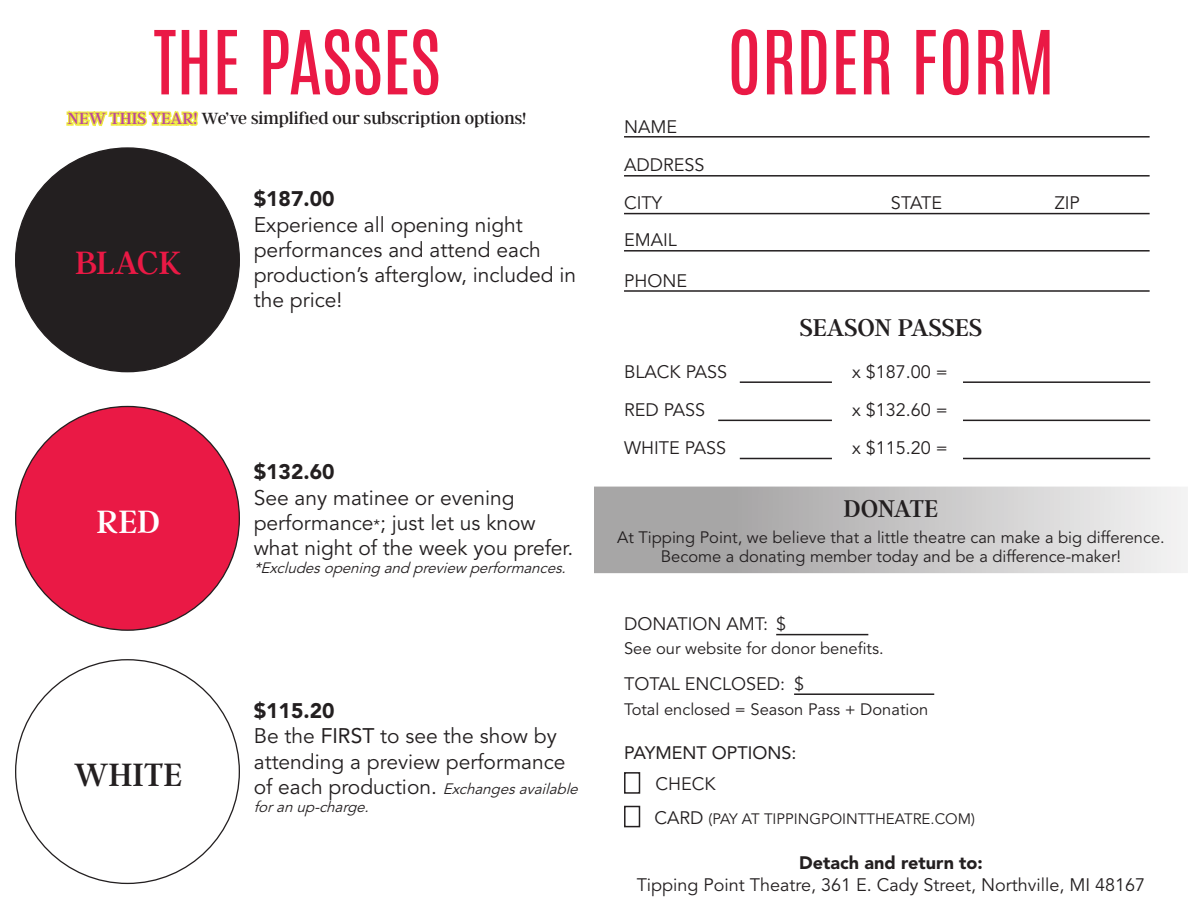
<style>
.page{position:relative;width:1188px;height:918px;background:#fff}
.page>*{position:absolute;margin:0;border:0;box-sizing:border-box;transform-origin:0 0}
.t1{font:75px "Antonio";color:#ea1945}
.t2{font:36px "Argent CF";letter-spacing:-.015em;color:#ea1945}
.t3{font:36px "Argent CF";color:#231f20}
.t4{font:36px "Argent CF";color:#fff}
.t5{font:27px "Argent CF";letter-spacing:-.01em;color:#231f20}
.t6{font:21px/25.2px "Avenir LT Std";color:#231f20}
.t7{font:900 21px "Avenir LT Std";color:#231f20}
.t8{font:18px "Avenir LT Std";color:#231f20}
.t9{font:18px "Argent CF";color:#231f20}
.t10{font:900 18px "Avenir LT Std";color:#231f20}
.t11{font:18px "Avenir LT Std";color:#231f20}
.t12{font:16.5px/19.8px "Avenir LT Std";color:#231f20;text-align:center}
.t13{font:italic 15px/18px "Avenir LT Std";color:#231f20}
.t14{font:15px "Avenir LT Std";color:#231f20}
.s1{color:#ba499b}
.s2{font-size:15px}
.s3{font-weight:900}
.s4{font-style:inherit}
.s5{font-style:normal;font-size:21px}
.s6{font-size:18px}
</style>
<div class="page">
<svg style="left:594px;top:487px;width:594px;height:86px;background:#c4c3c3"></svg>
<hr style="left:624px;top:136px;width:526px;height:2px;background:#231f20">
<hr style="left:624px;top:175px;width:526px;height:2px;background:#231f20">
<hr style="left:624px;top:213px;width:526px;height:1px;background:#231f20">
<hr style="left:624px;top:250px;width:526px;height:2px;background:#231f20">
<hr style="left:624px;top:290px;width:526px;height:2px;background:#231f20">
<hr style="left:740px;top:381px;width:92px;height:2px;background:#231f20">
<hr style="left:963px;top:381px;width:187px;height:2px;background:#231f20">
<hr style="left:718px;top:420px;width:114px;height:1px;background:#231f20">
<hr style="left:963px;top:420px;width:187px;height:1px;background:#231f20">
<hr style="left:740px;top:458px;width:92px;height:1px;background:#231f20">
<hr style="left:963px;top:458px;width:187px;height:1px;background:#231f20">
<div style="left:624px;top:772px;width:16px;height:22px;border:2px solid #231f20"></div>
<div style="left:624px;top:806px;width:16px;height:21px;border:2px solid #231f20"></div>
<hr style="left:776px;top:634px;width:92px;height:1px;background:#231f20">
<hr style="left:794px;top:693px;width:140px;height:2px;background:#231f20">
<div style="left:16px;top:148px;width:223px;height:224px;background:#231f20;border-radius:50%"></div>
<div style="left:16px;top:406px;width:223px;height:224px;background:#ea1945;border-radius:50%"></div>
<svg style="left:66px;top:110px;width:133px;height:17px"></svg>
<h1 class="t1" style="left:153px;top:9px;width:289px">THE PASSES</h1>
<p class="t9" style="left:68px;top:109px;width:460px"><span class="s1">NEW THIS YEAR!</span> We’ve simplified our subscription options!</p>
<h2 class="t2" style="left:75px;top:244px;width:108px">BLACK</h2>
<h2 class="t4" style="left:97px;top:502px;width:65px">RED</h2>
<h2 class="t3" style="left:74px;top:756px;width:110px">WHITE</h2>
<p class="t7" style="left:254px;top:186px;width:82px">$187.00</p>
<p class="t6" style="left:254px;top:212px;width:324px">Experience all opening night performances and attend each production’s afterglow, included in the price!</p>
<p class="t7" style="left:254px;top:459px;width:82px">$132.60</p>
<p class="t6" style="left:254px;top:485px;width:321px">See any matinee or evening performance<span class="s2">*</span>; just let us know what night of the week you prefer.</p>
<p class="t13" style="left:254px;top:559px;width:318px">*Excludesopening and preview performances.</p>
<p class="t6" style="left:254px;top:699px;width:313px"><span class="s3">$115.20<br></span>Be the <span class="s4">FIRST</span> to see the show by attending a preview performance</p>
<p class="t13" style="left:254px;top:780px;width:330px"><span class="s5">o f e a c h p ro d u ct i o n .</span> Exchangesavailable foranup-charge.</p>
<p class="t8" style="left:624px;top:117px;width:55px">NAME</p>
<p class="t8" style="left:624px;top:154px;width:82px">ADDRESS</p>
<p class="t8" style="left:624px;top:192px;width:40px">CITY</p>
<p class="t8" style="left:624px;top:230px;width:54px">EMAIL</p>
<p class="t8" style="left:624px;top:270px;width:65px">PHONE</p>
<h1 class="t1" style="left:727px;top:9px;width:329px">ORDER FORM</h1>
<p class="t8" style="left:891px;top:192px;width:53px">STATE</p>
<p class="t8" style="left:1055px;top:192px;width:27px">ZIP</p>
<p class="t5" style="left:800px;top:313px;width:184px">SEASON PASSES</p>
<p class="t8" style="left:624px;top:361px;width:105px">BLACK PASS</p>
<p class="t8" style="left:852px;top:361px;width:97px">x $187.00 =</p>
<p class="t8" style="left:624px;top:399px;width:83px">RED PASS</p>
<p class="t8" style="left:852px;top:399px;width:97px">x $132.60 =</p>
<p class="t8" style="left:624px;top:437px;width:104px">WHITE PASS</p>
<p class="t8" style="left:852px;top:437px;width:97px">x $115.20 =</p>
<p class="t5" style="left:843px;top:494px;width:97px">DONATE</p>
<p class="t12" style="left:617px;top:527px;width:549px">At Tipping Point, we believe that a little theatre can make a big difference.<br>Become a donating member today and be a difference-maker!</p>
<p class="t8" style="left:624px;top:613px;width:164px">DONATION AMT: $</p>
<p class="t12" style="left:624px;top:639px;width:261px">See our website for donor benefits.</p>
<p class="t8" style="left:624px;top:674px;width:182px">TOTAL ENCLOSED: $</p>
<p class="t12" style="left:624px;top:699px;width:306px">Total enclosed = Season Pass + Donation</p>
<p class="t11" style="left:624px;top:742px;width:174px">PAYMENT OPTIONS:</p>
<p class="t8" style="left:655px;top:773px;width:62px">CHECK</p>
<p class="t14" style="left:655px;top:810px;width:322px"><span class="s6">CARD</span> (PAY AT TIPPINGPOINTTHEATRE.COM)</p>
<p class="t10" style="left:799px;top:852px;width:185px">Detach and return to:</p>
<p class="t8" style="left:637px;top:874px;width:510px">Tipping Point Theatre, 361 E. Cady Street, Northville, MI 48167</p>
</div>
